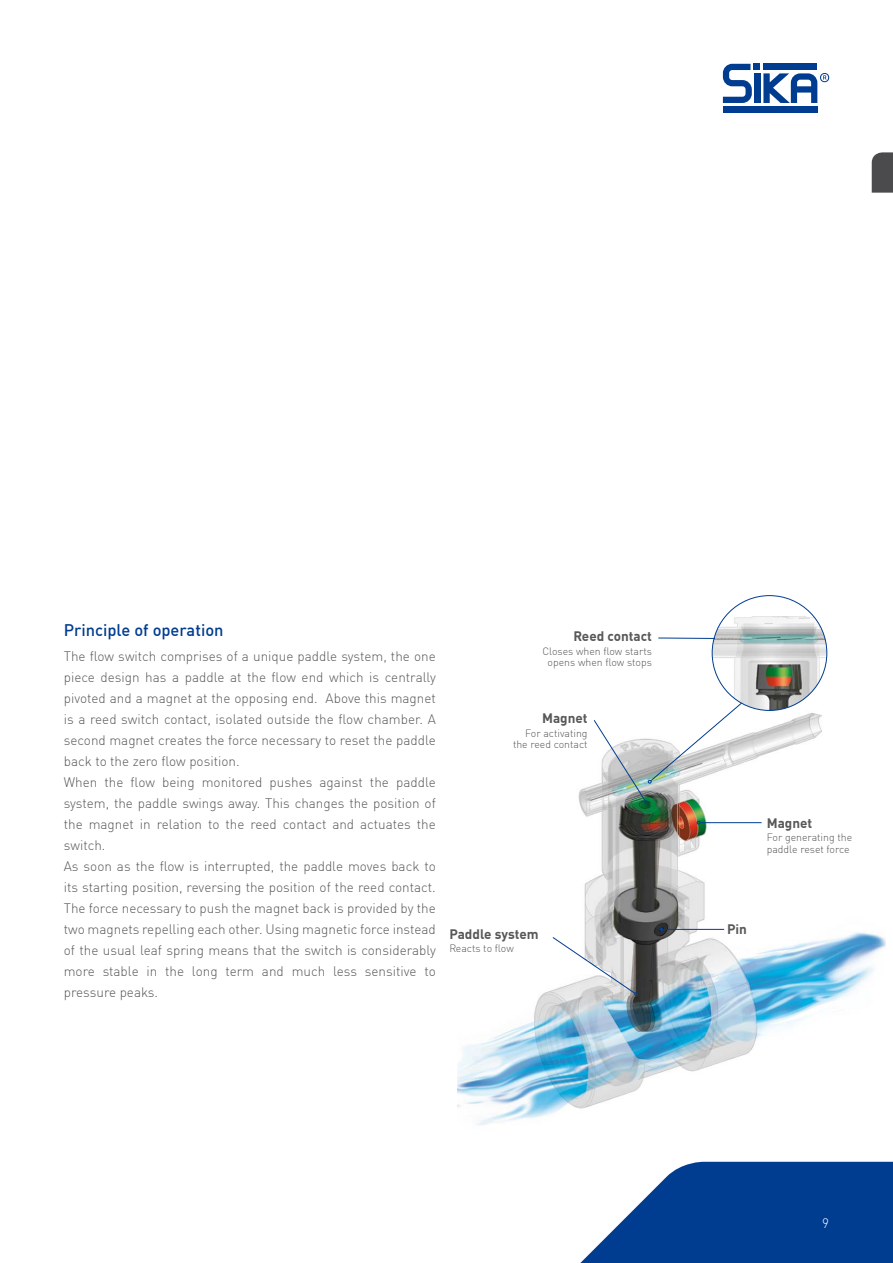
<style>
.page{position:relative;width:893px;height:1263px;background:#fff}
.page>*{position:absolute;margin:0;border:0;box-sizing:border-box;transform-origin:0 0}
.t1{font:500 16.5px "DIN Offc";color:#003d90}
.t2{font:300 13.5px/21px "DIN Offc";color:#58585a}
.t3{font:700 13.5px "DIN Offc";color:#58585a}
.t4{font:300 13.5px "DIN Offc";color:#fff}
.t5{font:300 10.5px/11.4px "DIN Offc";color:#58585a;text-align:center}
</style>
<div class="page">
<svg style="left:580px;top:1162px;width:313px;height:101px;fill:#003d90"></svg>
<div style="left:723px;top:106px;width:94px;height:7px;background:#003d90"></div>
<svg style="left:723px;top:64px;width:106px;height:39px"></svg>
<svg style="left:872px;top:152px;width:21px;height:41px"></svg>
<img style="left:457px;top:708px;width:429px;height:418px">
<img style="left:712px;top:596px;width:115px;height:114px;border-radius:57px">
<hr style="left:700px;top:822px;width:62px;height:1px;background:#003d90">
<svg style="left:696px;top:820px;width:5px;height:5px"></svg>
<hr style="left:663px;top:929px;width:61px;height:1px;background:#003d90">
<svg style="left:659px;top:927px;width:4px;height:5px"></svg>
<svg style="left:593px;top:698px;width:154px;height:106px"></svg>
<svg style="left:658px;top:637px;width:58px;height:2px"></svg>
<svg style="left:552px;top:936px;width:86px;height:60px"></svg>
<p class="t1" style="left:64px;top:619px;width:161px">Principle of operation</p>
<p class="t2" style="left:64px;top:645px;width:374px">The flow switch comprises of a unique paddle system, the one piece design has a paddle at the flow end which is centrally pivoted and a magnet at the opposing end. Above this magnet is a reed switch contact, isolated outside the flow chamber. A second magnet creates the force necessary to reset the paddle back to the zero flow position.<br>When the flow being monitored pushes against the paddle system, the paddle swings away. This changes the position of the magnet in relation to the reed contact and actuates the switch.<br>As soon as the flow is interrupted, the paddle moves back to its starting position, reversing the position of the reed contact.<br>The force necessary to push the magnet back is provided by the two magnets repelling each other. Using magnetic force instead of the usual leaf spring means that the switch is considerably more stable in the long term and much less sensitive to pressure peaks.</p>
<p class="t3" style="left:573px;top:627px;width:80px">Reed contact</p>
<p class="t5" style="left:542px;top:645px;width:111px">Closes when flow starts opens when flow stops</p>
<p class="t3" style="left:542px;top:709px;width:47px">Magnet</p>
<p class="t5" style="left:513px;top:727px;width:76px;text-align:right">For activating the reed contact</p>
<p class="t3" style="left:449px;top:925px;width:91px">Paddle system</p>
<p class="t5" style="left:449px;top:943px;width:66px">Reacts to flow</p>
<p class="t3" style="left:767px;top:814px;width:47px">Magnet</p>
<p class="t5" style="left:767px;top:831px;width:87px;text-align:left">For generating the paddle reset force</p>
<p class="t3" style="left:727px;top:920px;width:21px">Pin</p>
<p class="t4" style="left:822px;top:1214px;width:8px">9</p>
</div>
